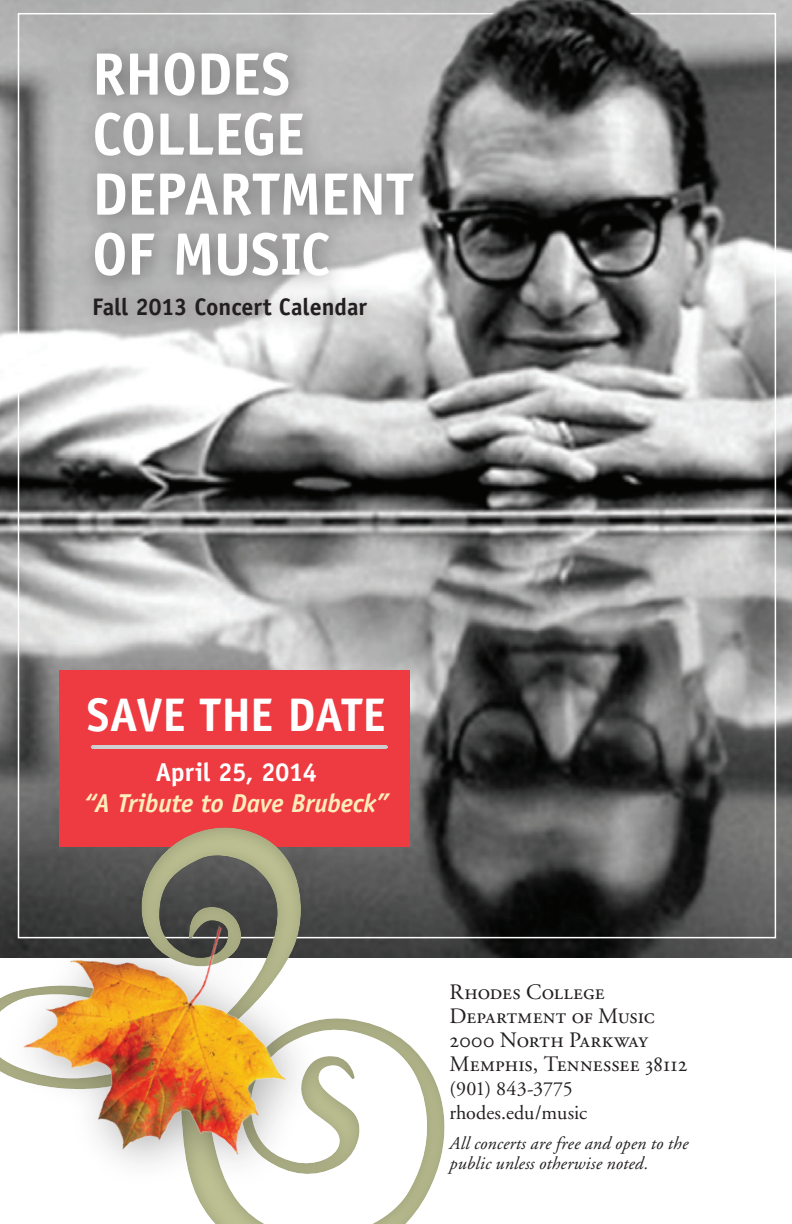
<style>
.page{position:relative;width:792px;height:1224px;background:#fff}
.page>*{position:absolute;margin:0;border:0;box-sizing:border-box;transform-origin:0 0}
.Body_1{font:700 60px/60px "Officina Sans";letter-spacing:-.01em;color:#fff}
.Body_1-2{font:700 47.2px "Officina Sans";letter-spacing:-.01em;color:#fff}
.Body_1-3{font:italic 700 26px/30.8px "Officina Sans";letter-spacing:-.01em;color:#feedbb;text-align:center}
.Body_1-4{font:700 24px "Officina Sans";color:#231f20}
.Body_1-5{font:22px/24px "Adobe Garamond Regular SC";letter-spacing:.005em;color:#231f20}
.Body_1-6{font:20px "Adobe Garamond";color:#231f20}
.Body_1-7{font:italic 18px/20px "Adobe Garamond";letter-spacing:.01em;color:#231f20}
.s1{font-style:normal;color:#fff}
</style>
<div class="page">
<img style="left:0;top:0;width:792px;height:958px">
<div style="left:77px;top:37px;width:359px;height:300px;background:#231f20;opacity:.5"></div>
<img style="left:375px;top:0;width:417px;height:153px">
<div style="left:59px;top:670px;width:350px;height:176px;background:#ee3a41"></div>
<div style="left:88px;top:743px;width:302px;height:8px;background:#231f20;opacity:.25"></div>
<svg style="left:0;top:793px;width:484px;height:431px"></svg>
<img style="left:0;top:850px;width:354px;height:374px">
<p class="Body_1" style="left:92px;top:44px;width:200px">RHODES</p>
<p class="Body_1" style="left:92px;top:104px;width:322px">COLLEGE<br>DEPARTMENT</p>
<p class="Body_1" style="left:92px;top:224px;width:240px">OF MUSIC</p>
<p class="Body_1-4" style="left:92px;top:292px;width:276px">Fall 2013 Concert Calendar</p>
<p class="Body_1-2" style="left:87px;top:686px;width:300px">SAVE THE DATE</p>
<p class="Body_1-3" style="left:84px;top:757px;width:306px"><span class="s1">April 25, 2014<br></span>“A Tribute to Dave Brubeck”</p>
<p class="Body_1-5" style="left:450px;top:980px;width:207px">Rhodes College<br>Department of Music</p>
<p class="Body_1-5" style="left:450px;top:1028px;width:240px">2000 North Parkway<br>Memphis, Tennessee 38112</p>
<p class="Body_1-6" style="left:450px;top:1078px;width:125px">(901) 843-3775</p>
<p class="Body_1-6" style="left:450px;top:1102px;width:139px">rhodes.edu/music</p>
<p class="Body_1-7" style="left:450px;top:1134px;width:240px">All concerts are free and open to the public unless otherwise noted.</p>
</div>
